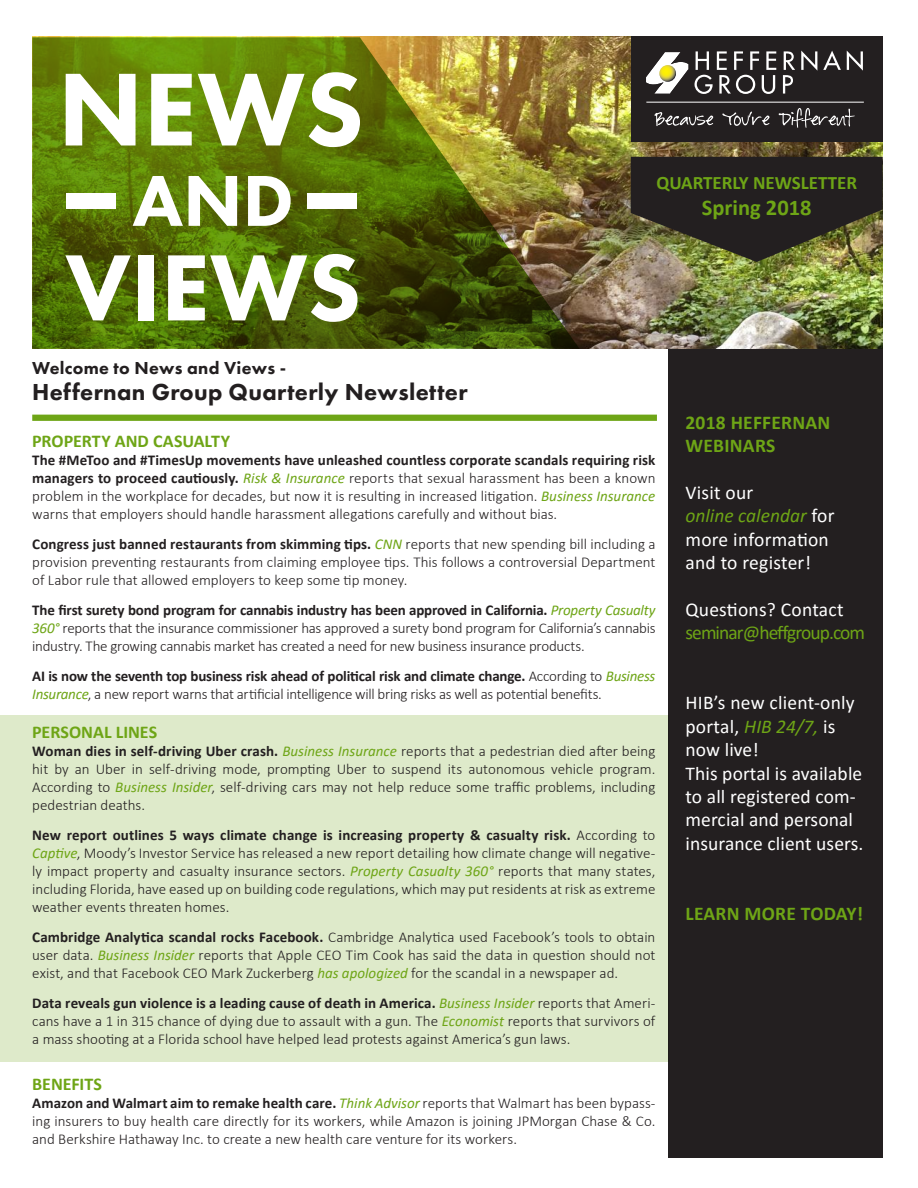
<style>
.page{position:relative;width:918px;height:1188px;background:#fff}
.page>*{position:absolute;margin:0;border:0;box-sizing:border-box;transform-origin:0 0}
.t1{font:800 107.4px "Futura PT";color:#fff}
.t2{font:800 97.5px "Futura PT";color:#fff}
.t3{font:800 74.7px "Futura PT";color:#fff}
.t4{font:800 24px "Futura PT";letter-spacing:.015em;color:#231f20}
.t5{font:700 22.5px "Calibri";color:#6ea516}
.t6{font:19.5px/23.4px "Calibri";letter-spacing:.005em;color:#fff}
.t7{font:700 19.5px/23.4px "Calibri";letter-spacing:.015em;color:#6ea516}
.t8{font:19.5px "Calibri";letter-spacing:-.045em;color:#6ea516}
.t9{font:700 18.9px "Calibri";color:#6ea516}
.t10{font:700 18px "Calibri";color:#6ea516}
.t11{font:800 18px "Futura PT";letter-spacing:.015em;color:#231f20}
.t12{font:300 15px/18px "Calibri";color:#231f20;text-align:justify}
.t13{font:300 15px/18px "Calibri";letter-spacing:-.02em;color:#231f20}
.s1{font-weight:700}
.s2{font-weight:400;font-style:italic;color:#6ea516}
.s3{font-style:italic;color:#6ea516}
</style>
<div class="page">
<div style="left:669px;top:340px;width:214px;height:818px;background:#231f20"></div>
<img style="left:579px;top:37px;width:304px;height:312px">
<div style="left:0;top:716px;width:669px;height:346px;background:#deeaca"></div>
<div style="left:631px;top:37px;width:252px;height:105px;background:#231f20"></div>
<svg style="left:646px;top:52px;width:42px;height:42px"></svg>
<img style="left:659px;top:65px;width:17px;height:17px;border-radius:8px">
<svg style="left:654px;top:112px;width:59px;height:14px"></svg>
<svg style="left:722px;top:112px;width:48px;height:14px"></svg>
<svg style="left:779px;top:108px;width:76px;height:20px"></svg>
<hr style="left:646px;top:102px;width:218px;height:1px;background:#fff">
<svg style="left:801px;top:51px;width:16px;height:19px"></svg>
<svg style="left:823px;top:51px;width:18px;height:19px"></svg>
<svg style="left:847px;top:51px;width:16px;height:20px"></svg>
<svg style="left:695px;top:51px;width:81px;height:43px"></svg>
<svg style="left:783px;top:51px;width:12px;height:43px"></svg>
<img style="left:32px;top:37px;width:547px;height:312px">
<img style="left:631px;top:157px;width:252px;height:105px">
<div style="left:32px;top:415px;width:625px;height:6px;background:#6ea516"></div>
<div style="left:66px;top:193px;width:49px;height:16px;background:#fff"></div>
<div style="left:307px;top:193px;width:50px;height:16px;background:#fff"></div>
<h1 class="t1" style="left:58px;top:42px;width:308px">NEWS</h1>
<h3 class="t3" style="left:132px;top:154px;width:163px">AND</h3>
<h2 class="t2" style="left:65px;top:227px;width:298px">VIEWS</h2>
<p class="t9" style="left:656px;top:169px;width:202px">QUARTERLY NEWSLETTER</p>
<h3 class="t5" style="left:702px;top:192px;width:111px">Spring 2018</h3>
<p class="t11" style="left:32px;top:357px;width:256px">Welcome to News and Views -</p>
<h3 class="t4" style="left:32px;top:377px;width:437px">Heffernan Group Quarterly Newsletter</h3>
<p class="t10" style="left:32px;top:428px;width:199px">PROPERTY AND CASUALTY</p>
<p class="t12" style="left:32px;top:451px;width:625px"><span class="s1">The #MeToo and #TimesUp movements have unleashed countless corporate scandals requiring risk managers to proceed cautiously.</span> <span class="s2">Risk &amp; Insurance</span> reports that sexual harassment has been a known problem in the workplace for decades, but now it is resulting in increased litigation. <span class="s2">Business Insurance </span>warns that employers should handle harassment allegations carefully and without bias.</p>
<p class="t12" style="left:32px;top:535px;width:625px"><span class="s1">Congress just banned restaurants from skimming tips.</span> <span class="s2">CNN</span> reports that new spending bill including a provision preventing restaurants from claiming employee tips. This follows a controversial Department of Labor rule that allowed employers to keep some tip money.</p>
<p class="t12" style="left:32px;top:601px;width:625px"><span class="s1">The first surety bond program for cannabis industry has been approved in California.</span> <span class="s2">Property Casualty 360°</span> reports that the insurance commissioner has approved a surety bond program for California’s cannabis industry. The growing cannabis market has created a need for new business insurance products.</p>
<p class="t13" style="left:32px;top:667px;width:625px"><span class="s1">AI is now the seventh top business risk ahead of political risk and climate change.</span> According to <span class="s2">Business<br>Insurance</span>, a new report warns that artificial intelligence will bring risks as well as potential benefits.</p>
<p class="t10" style="left:32px;top:720px;width:127px">PERSONAL LINES</p>
<p class="t12" style="left:32px;top:742px;width:625px"><span class="s1">Woman dies in self-driving Uber crash.</span> <span class="s2">Business Insurance</span> reports that a pedestrian died after being hit by an Uber in self-driving mode, prompting Uber to suspend its autonomous vehicle program.<br>According to <span class="s2">Business Insider</span>, self-driving cars may not help reduce some traffic problems, including pedestrian deaths.</p>
<p class="t12" style="left:32px;top:826px;width:625px"><span class="s1">New report outlines 5 ways climate change is increasing property &amp; casualty risk.</span> According to <span class="s2">Captive</span>, Moody’s Investor Service has released a new report detailing how climate change will negative&shy;ly impact property and casualty insurance sectors. <span class="s2">Property Casualty 360°</span> reports that many states, including Florida, have eased up on building code regulations, which may put residents at risk as extreme weather events threaten homes.</p>
<p class="t12" style="left:32px;top:928px;width:625px"><span class="s1">Cambridge Analytica scandal rocks Facebook.</span> Cambridge Analytica used Facebook’s tools to obtain user data. <span class="s2">Business Insider</span> reports that Apple CEO Tim Cook has said the data in question should not exist, and that Facebook CEO Mark Zuckerberg <span class="s2">has apologized</span> for the scandal in a newspaper ad.</p>
<p class="t12" style="left:32px;top:994px;width:625px"><span class="s1">Data reveals gun violence is a leading cause of death in America.</span> <span class="s2">Business Insider</span> reports that Ameri&shy;cans have a 1 in 315 chance of dying due to assault with a gun. The <span class="s2">Economist</span> reports that survivors of a mass shooting at a Florida school have helped lead protests against America’s gun laws.</p>
<p class="t10" style="left:32px;top:1071px;width:71px">BENEFITS</p>
<p class="t12" style="left:32px;top:1094px;width:625px"><span class="s1">Amazon and Walmart aim to remake health care.</span> <span class="s2">Think Advisor</span> reports that Walmart has been bypass&shy;ing insurers to buy health care directly for its workers, while Amazon is joining JPMorgan Chase &amp; Co. and Berkshire Hathaway Inc. to create a new health care venture for its workers.</p>
<h3 class="t7" style="left:686px;top:410px;width:146px">2018 HEFFERNAN<br>WEBINARS</h3>
<h3 class="t6" style="left:686px;top:480px;width:151px">Visit our<br><span class="s3">online calendar</span> for more information and to register!</h3>
<h3 class="t6" style="left:686px;top:597px;width:160px">Questions? Contact</h3>
<h3 class="t8" style="left:686px;top:619px;width:181px">seminar@heffgroup.com</h3>
<h3 class="t6" style="left:686px;top:691px;width:179px">HIB’s new client-only portal, <span class="s3">HIB 24/7,</span> is now live!<br>This portal is available to all registered com&shy;mercial and personal insurance client users.</h3>
<h3 class="t7" style="left:686px;top:901px;width:179px">LEARN MORE TODAY!</h3>
</div>
